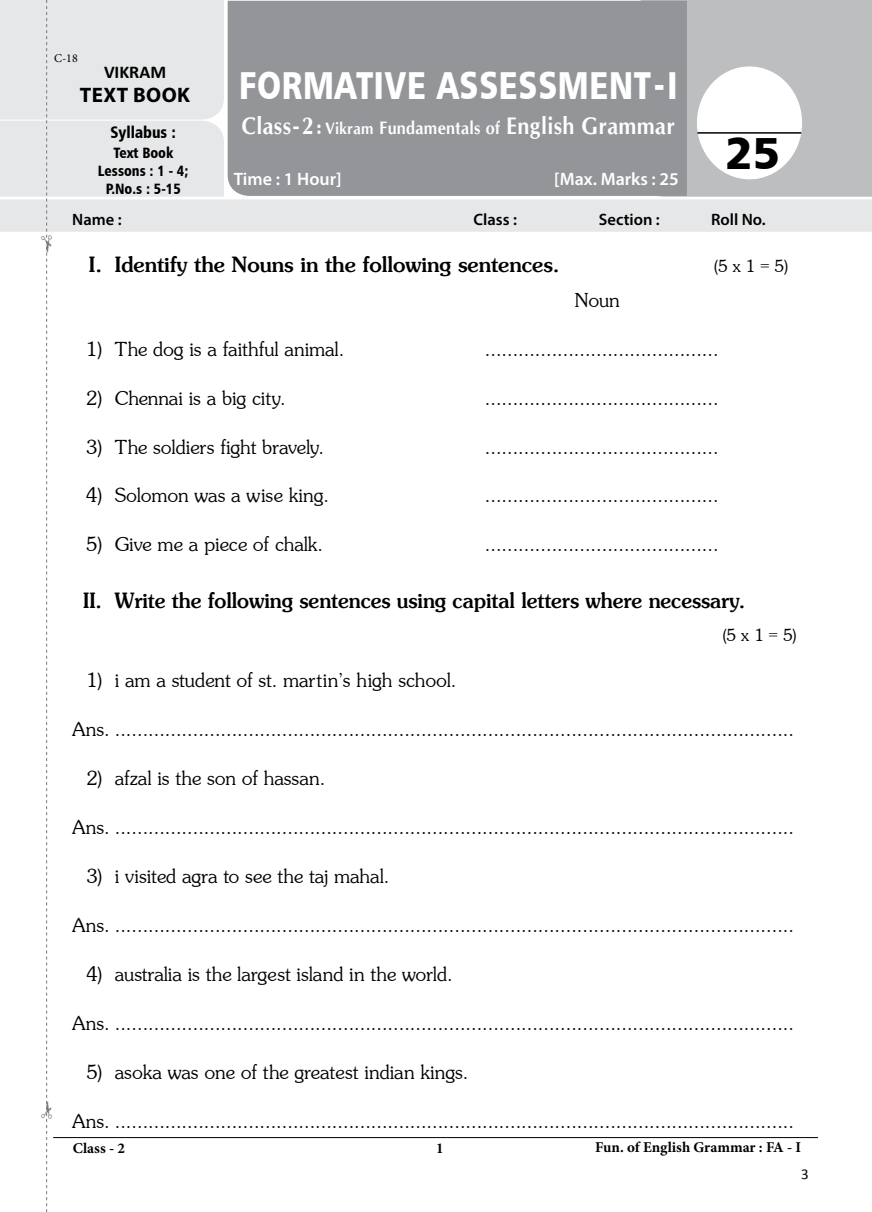
<style>
.page{position:relative;width:872px;height:1212px;background:#fff}
.page>*{position:absolute;margin:0;border:0;box-sizing:border-box;transform-origin:0 0}
.t1{font:45px "Humanist 777 BT Black B";color:#000}
.t2{font:39px "Humanist 777 BT Black B";letter-spacing:.02em;color:#fff;scale:.8 1}
.t3{font:700 24px "CG Omega";letter-spacing:.02em;color:#fff;scale:.9 1}
.t4{font:21px "Souvenir";color:#000}
.t5{font:500 21px "Souvenir Std";color:#000;scale:.96 1}
.t6{font:500 21px "Souvenir Std";color:#000}
.t7{font:700 21px "Myriad Pro";letter-spacing:.02em;color:#000}
.t8{font:600 18px "Myriad Pro";color:#fff}
.t9{font:18px "Souvenir";color:#000}
.t10{font:700 18px "Calibri";color:#000}
.t11{font:600 16.5px "Myriad Pro";color:#000}
.t12{font:16.5px "Humanist 777 BT Black Condensed B";color:#000;scale:.95 1}
.t13{font:700 15px "Minion Pro";color:#000}
.t14{font:15px/18px "Humanist 777 BT Black Condensed B";color:#000;text-align:center;scale:.95 1}
.t15{font:15px "Calibri";color:#000}
.t16{font:12px "Minion Pro";color:#000}
.s1{font-size:21px}
.s2{font-size:16.5px}
.s3{font-size:18px}
</style>
<div class="page">
<div style="left:640px;top:0;width:232px;height:197px;background:#bcbec0"></div>
<div style="left:228px;top:1px;width:459px;height:195px;background:#939598"></div>
<div style="left:1px;top:200px;width:870px;height:31px;background:#e6e7e8"></div>
<div style="left:0;top:199px;width:872px;height:33px;border:2px solid #e6e7e8"></div>
<div style="left:697px;top:67px;width:104px;height:112px;background:#fff;border-radius:50%"></div>
<div style="left:697px;top:66px;width:105px;height:113px;border:2px solid #fff;border-radius:50%"></div>
<hr style="left:697px;top:132px;width:104px;height:2px;background:#000">
<hr style="left:53px;top:1137px;width:765px;height:1px;background:#000">
<svg style="left:0;top:0;width:225px;height:1212px"></svg>
<p class="t16" style="left:54px;top:50px;width:25px">C-18</p>
<p class="t10" style="left:104px;top:59px;width:64px">VIKRAM</p>
<p class="t7" style="left:80px;top:81px;width:112px">TEXT BOOK</p>
<h2 class="t2" style="left:239px;top:60px;width:544px">FORMATIVE ASSESSMENT - I</h2>
<p class="t3" style="left:242px;top:110px;width:483px">Class-2 <span class="s1">:</span> <span class="s2">Vikram</span> <span class="s3">Fundamentals of</span> English Grammar</p>
<p class="t12" style="left:110px;top:122px;width:70px">Syllabus :</p>
<p class="t14" style="left:98px;top:143px;width:97px">Text Book<br>Lessons : 1 - 4;<br>P.No.s : 5-15</p>
<p class="t11" style="left:72px;top:209px;width:51px">Name :</p>
<p class="t11" style="left:473px;top:209px;width:45px">Class :</p>
<p class="t11" style="left:599px;top:209px;width:62px">Section :</p>
<p class="t11" style="left:711px;top:209px;width:56px">Roll No.</p>
<p class="t6" style="left:89px;top:252px;width:472px">I. Identify the Nouns in the following sentences.</p>
<p class="t9" style="left:714px;top:256px;width:75px">(5 x 1 = 5)</p>
<p class="t4" style="left:574px;top:289px;width:47px">Noun</p>
<p class="t4" style="left:86px;top:338px;width:259px">1) The dog is a faithful animal.</p>
<h1 class="t1" style="left:724px;top:124px;width:57px">25</h1>
<p class="t8" style="left:234px;top:168px;width:109px">Time : 1 Hour]</p>
<p class="t8" style="left:554px;top:168px;width:126px">[Max. Marks : 25</p>
<p class="t4" style="left:485px;top:338px;width:235px">..........................................</p>
<p class="t4" style="left:86px;top:386px;width:201px">2) Chennai is a big city.</p>
<p class="t4" style="left:86px;top:435px;width:239px">3) The soldiers fight bravely.</p>
<p class="t4" style="left:86px;top:484px;width:244px">4) Solomon was a wise king.</p>
<p class="t4" style="left:485px;top:386px;width:235px">..........................................</p>
<p class="t4" style="left:485px;top:435px;width:235px">..........................................</p>
<p class="t4" style="left:485px;top:484px;width:235px">..........................................</p>
<p class="t4" style="left:86px;top:533px;width:238px">5) Give me a piece of chalk.</p>
<p class="t4" style="left:485px;top:533px;width:235px">..........................................</p>
<p class="t5" style="left:83px;top:587px;width:691px">II. Write the following sentences using capital letters where necessary.</p>
<p class="t9" style="left:722px;top:625px;width:75px">(5 x 1 = 5)</p>
<p class="t4" style="left:86px;top:669px;width:371px">1) i am a student of st. martin’s high school.</p>
<p class="t4" style="left:72px;top:718px;width:723px">Ans. ..........................................................................................................................</p>
<p class="t4" style="left:86px;top:767px;width:240px">2) afzal is the son of hassan.</p>
<p class="t4" style="left:72px;top:816px;width:723px">Ans. ..........................................................................................................................</p>
<p class="t4" style="left:86px;top:865px;width:304px">3) i visited agra to see the taj mahal.</p>
<p class="t4" style="left:72px;top:914px;width:723px">Ans. ..........................................................................................................................</p>
<p class="t4" style="left:86px;top:963px;width:368px">4) australia is the largest island in the world.</p>
<p class="t4" style="left:72px;top:1012px;width:723px">Ans. ..........................................................................................................................</p>
<p class="t4" style="left:86px;top:1060px;width:384px">5) asoka was one of the greatest indian kings.</p>
<p class="t4" style="left:72px;top:1109px;width:723px">Ans. ..........................................................................................................................</p>
<p class="t13" style="left:73px;top:1137px;width:54px">Class - 2</p>
<p class="t13" style="left:436px;top:1137px;width:9px">1</p>
<p class="t13" style="left:595px;top:1136px;width:207px">Fun. of English Grammar : FA - I</p>
<p class="t15" style="left:801px;top:1164px;width:9px">3</p>
</div>
